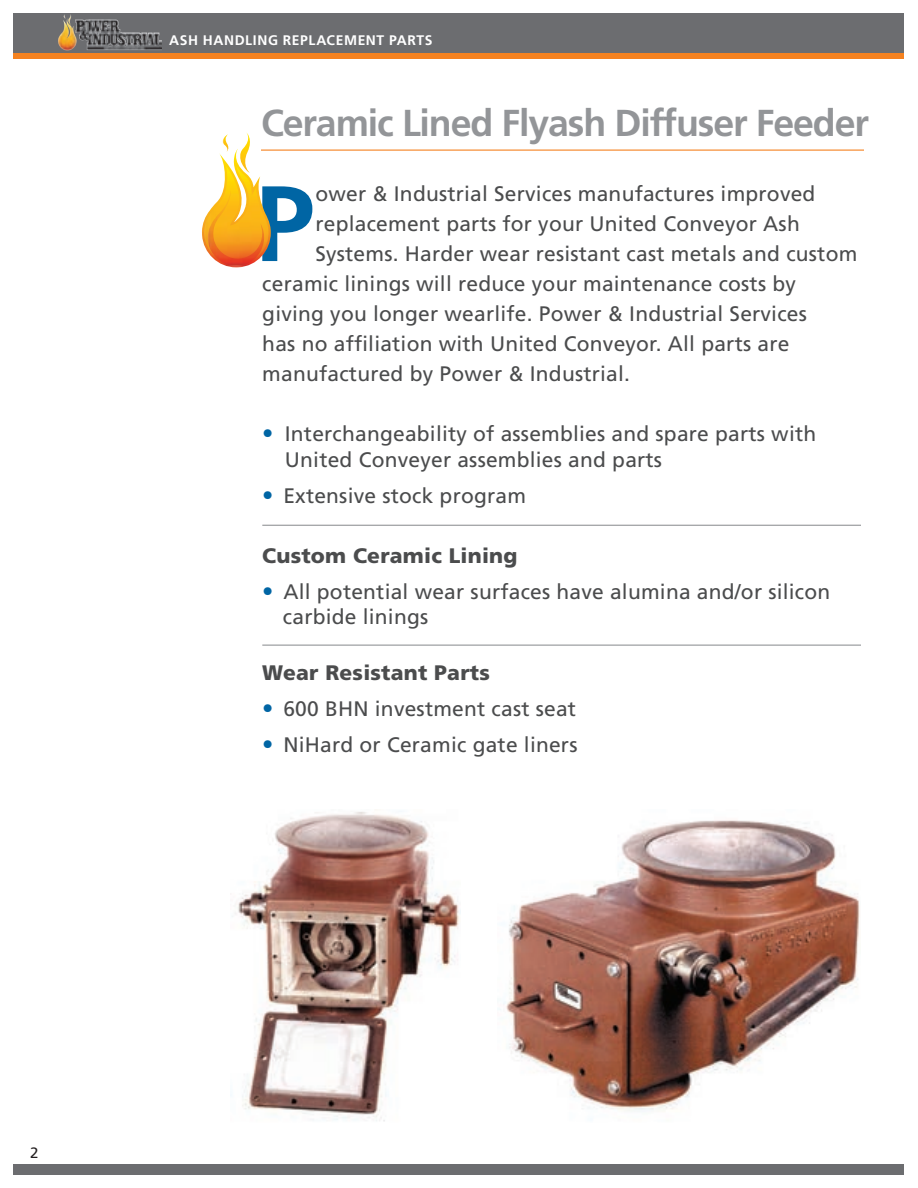
<style>
.page{position:relative;width:918px;height:1188px;background:#fff}
.page>*{position:absolute;margin:0;border:0;box-sizing:border-box;transform-origin:0 0}
.t1{font:700 106.95px "Frutiger";color:#0065a4}
.t2{font:700 37.5px "Frutiger";letter-spacing:-.03em;color:#939598}
.t3{font:21px/25.5px "Frutiger";letter-spacing:.01em;color:#4b4c4d}
.t4{font:900 21px "Frutiger";letter-spacing:.01em;color:#4b4c4d}
.t5{font:15px "Frutiger";color:#231f20}
.t6{font:700 13.8px "Frutiger";letter-spacing:.045em;color:#fff}
.s1{font-size:22.5px;color:#0065a4}
</style>
<div class="page">
<div style="left:14px;top:14px;width:890px;height:40px;background:#6c6d70"></div>
<div style="left:14px;top:53px;width:890px;height:6px;background:#f58220"></div>
<div style="left:14px;top:1164px;width:890px;height:10px;background:#6c6d70"></div>
<img style="left:56px;top:13px;width:106px;height:37px">
<hr style="left:261px;top:150px;width:603px;height:1px;background:#f58220">
<hr style="left:262px;top:645px;width:599px;height:1px;background:#939598">
<hr style="left:262px;top:525px;width:599px;height:1px;background:#939598">
<img style="left:202px;top:149px;width:69px;height:118px">
<img style="left:204px;top:166px;width:65px;height:99px">
<img style="left:240px;top:133px;width:11px;height:40px">
<img style="left:222px;top:134px;width:7px;height:18px">
<img style="left:207px;top:190px;width:58px;height:76px">
<img style="left:499px;top:820px;width:361px;height:291px">
<img style="left:231px;top:812px;width:230px;height:309px">
<p class="t6" style="left:169px;top:32px;width:265px">ASH HANDLING REPLACEMENT PARTS</p>
<h2 class="t2" style="left:261px;top:101px;width:610px">Ceramic Lined Flyash Diffuser Feeder</h2>
<h1 class="t1" style="left:255px;top:161px;width:61px">P</h1>
<p class="t3" style="left:315px;top:181px;width:501px">ower &amp; Industrial Services manufactures improved</p>
<p class="t3" style="left:315px;top:211px;width:486px">replacement parts for your United Conveyor Ash</p>
<p class="t3" style="left:315px;top:241px;width:543px">Systems. Harder wear resistant cast metals and custom</p>
<p class="t3" style="left:262px;top:271px;width:535px">ceramic linings will reduce your maintenance costs by</p>
<p class="t3" style="left:262px;top:301px;width:546px">giving you longer wearlife. Power &amp; Industrial Services</p>
<p class="t3" style="left:262px;top:331px;width:529px">has no affiliation with United Conveyor. All parts are</p>
<p class="t3" style="left:262px;top:361px;width:369px">manufactured by Power &amp; Industrial.</p>
<p class="t3" style="left:285px;top:421px;width:533px;text-indent:-23px"><span class="s1">•</span> Interchangeability of assemblies and spare parts with<br>United Conveyer assemblies and parts</p>
<p class="t3" style="left:262px;top:482px;width:265px"><span class="s1">•</span> Extensive stock program</p>
<p class="t4" style="left:262px;top:543px;width:257px">Custom Ceramic Lining</p>
<p class="t3" style="left:283px;top:578px;width:549px;text-indent:-21px"><span class="s1">•</span> All potential wear surfaces have alumina and/or silicon carbide linings</p>
<p class="t4" style="left:262px;top:660px;width:229px">Wear Resistant Parts</p>
<p class="t3" style="left:262px;top:695px;width:315px"><span class="s1">•</span> 600 BHN investment cast seat</p>
<p class="t3" style="left:262px;top:731px;width:317px"><span class="s1">•</span> NiHard or Ceramic gate liners</p>
<p class="t5" style="left:30px;top:1144px;width:10px">2</p>
</div>
